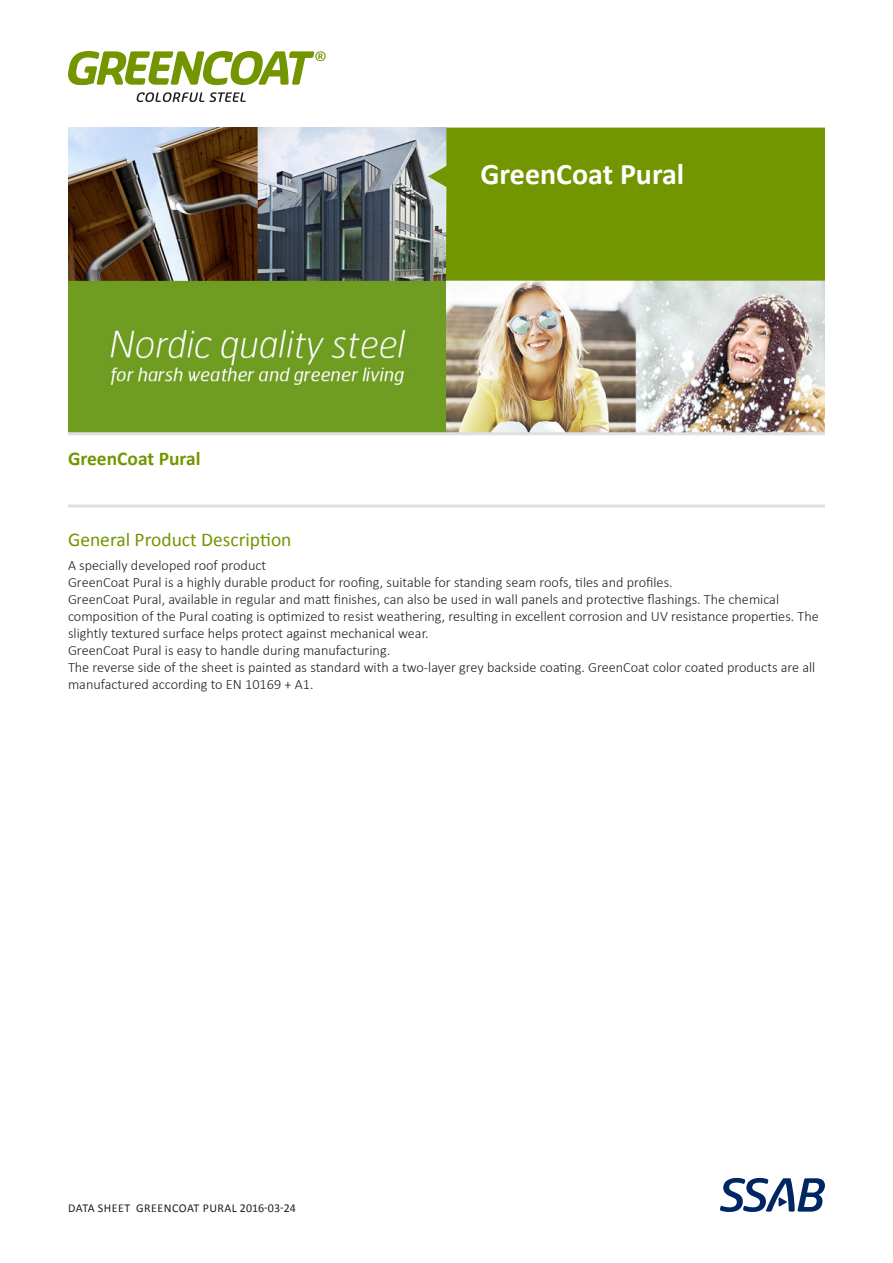
<style>
.page{position:relative;width:893px;height:1263px;background:#fff}
.page>*{position:absolute;margin:0;border:0;box-sizing:border-box;transform-origin:0 0}
.SSAB_product_name_fr{font:700 30px "Calibri";color:#fff}
.SSAB_subhead_ALL_CAP{font:19.5px "Calibri";color:#739600}
.SSAB_product_headlin{font:700 19.5px "Calibri";color:#739600}
.SSAB_text_HermesFB_T{font:300 14.25px/17.1px "Calibri";color:#231f20}
.SSAB_footer_ALL_CAPS{font:12px "Calibri";letter-spacing:.04em;color:#231f20}
</style>
<div class="page">
<svg style="left:720px;top:1178px;width:105px;height:34px"></svg>
<svg style="left:68px;top:51px;width:258px;height:34px"></svg>
<svg style="left:137px;top:92px;width:109px;height:10px"></svg>
<img style="left:68px;top:128px;width:378px;height:304px">
<img style="left:446px;top:281px;width:379px;height:151px">
<div style="left:428px;top:128px;width:397px;height:153px;background:#739600"></div>
<hr style="left:68px;top:432px;width:757px;height:3px;background:#dfe0e0">
<hr style="left:68px;top:504px;width:757px;height:3px;background:#dfe0e0">
<p class="SSAB_product_headlin" style="left:68px;top:445px;width:134px">GreenCoat Pural</p>
<p class="SSAB_product_name_fr" style="left:480px;top:153px;width:205px">GreenCoat Pural</p>
<p class="SSAB_subhead_ALL_CAP" style="left:68px;top:526px;width:225px">General Product Description</p>
<p class="SSAB_text_HermesFB_T" style="left:68px;top:556px;width:200px">A specially developed roof product</p>
<p class="SSAB_text_HermesFB_T" style="left:68px;top:573px;width:606px">GreenCoat Pural is a highly durable product for roofing, suitable for standing seam roofs, tiles and profiles.</p>
<p class="SSAB_text_HermesFB_T" style="left:68px;top:590px;width:752px">GreenCoat Pural, available in regular and matt finishes, can also be used in wall panels and protective flashings. The chemical composition of the Pural coating is optimized to resist weathering, resulting in excellent corrosion and UV resistance properties. The slightly textured surface helps protect against mechanical wear.</p>
<p class="SSAB_text_HermesFB_T" style="left:68px;top:642px;width:324px">GreenCoat Pural is easy to handle during manufacturing.</p>
<p class="SSAB_text_HermesFB_T" style="left:68px;top:659px;width:749px">The reverse side of the sheet is painted as standard with a two-layer grey backside coating. GreenCoat color coated products are all manufactured according to EN 10169 + A1.</p>
<p class="SSAB_footer_ALL_CAPS" style="left:68px;top:1199px;width:229px">Data sheet GreenCoat Pural 2016-03-24</p>
</div>
